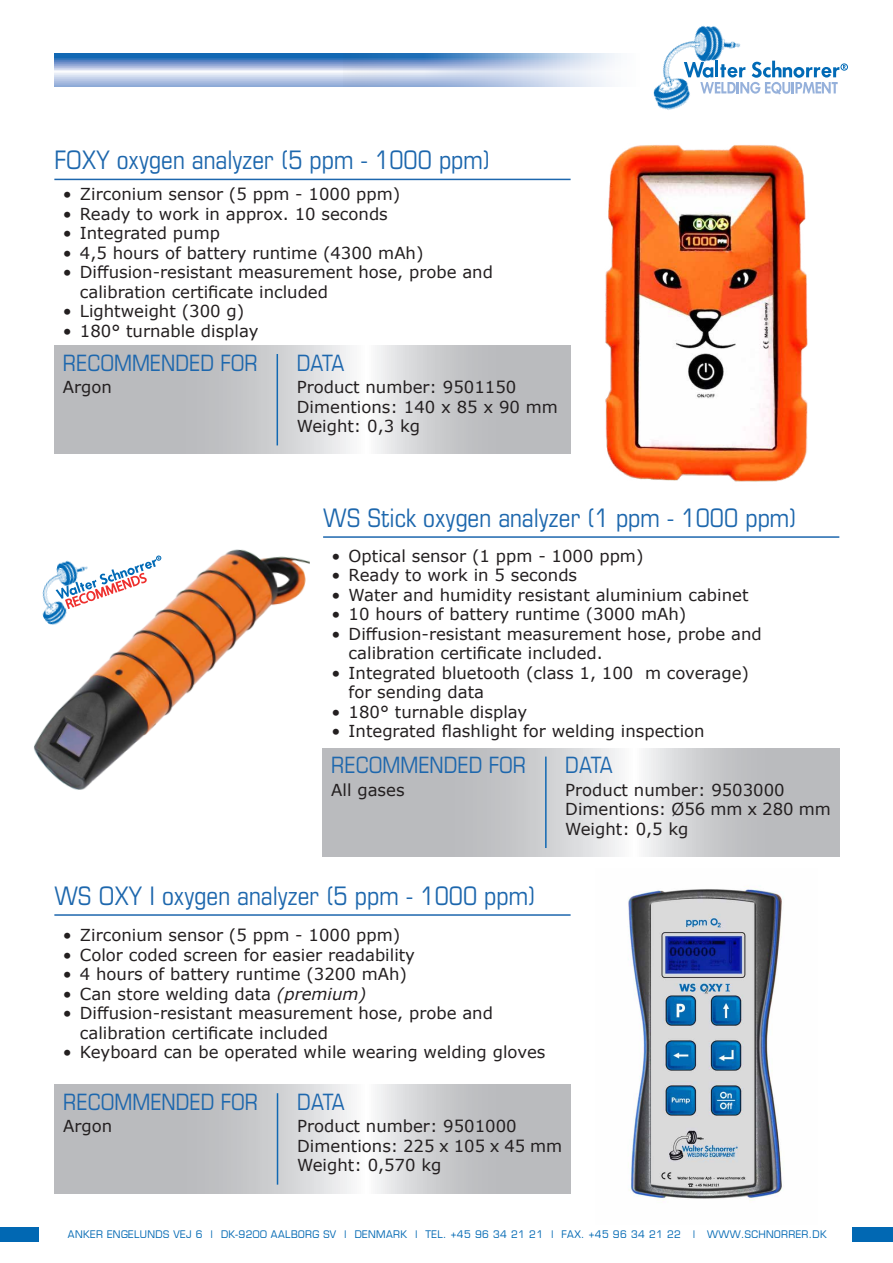
<style>
.page{position:relative;width:893px;height:1263px;background:#fff}
.page>*{position:absolute;margin:0;border:0;box-sizing:border-box;transform-origin:0 0}
.Overskrift{font:condensed 25.5px "Eurostile LT Std";color:#1d67ad}
.Overskrift-2{font:condensed 22.5px "Eurostile LT Std";color:#1d67ad}
.Brødtekst{font:16.5px/19.5px "Verdana";color:#231f20}
.t1{font:10.2px "Euromode Plain";letter-spacing:.04em;color:#0168b3;scale:.96 1}
.s1{font-style:italic}
</style>
<div class="page">
<div style="left:0;top:1227px;width:39px;height:15px;background:#0168b3"></div>
<div style="left:852px;top:1227px;width:41px;height:15px;background:#0168b3"></div>
<svg style="left:55px;top:53px;width:288px;height:33px"></svg>
<svg style="left:343px;top:53px;width:275px;height:33px"></svg>
<img style="left:654px;top:25px;width:87px;height:85px">
<div style="left:841px;top:64px;width:7px;height:6px;border:1px solid #016ab6;border-radius:50%"></div>
<svg style="left:684px;top:61px;width:162px;height:33px"></svg>
<img style="left:628px;top:889px;width:155px;height:312px">
<img style="left:605px;top:145px;width:203px;height:337px">
<img style="left:34px;top:549px;width:276px;height:241px">
<img style="left:38px;top:558px;width:52px;height:70px">
<svg style="left:56px;top:555px;width:105px;height:54px"></svg>
<hr style="left:54px;top:914px;width:517px;height:2px;background:#1d67ae">
<hr style="left:323px;top:536px;width:516px;height:2px;background:#1d67ae">
<svg style="left:54px;top:345px;width:517px;height:109px"></svg>
<hr style="left:277px;top:354px;width:1px;height:91px;background:#1168b3">
<svg style="left:323px;top:748px;width:516px;height:108px"></svg>
<hr style="left:545px;top:756px;width:2px;height:92px;background:#1168b3">
<svg style="left:55px;top:1085px;width:516px;height:108px"></svg>
<hr style="left:277px;top:1093px;width:1px;height:91px;background:#1168b3">
<hr style="left:54px;top:179px;width:517px;height:1px;background:#1d67ae">
<p class="Overskrift" style="left:54px;top:145px;width:437px">FOXY oxygen analyzer (5 ppm - 1000 ppm)</p>
<p class="Brødtekst" style="left:63px;top:184px;width:339px">• Zirconium sensor (5 ppm - 1000 ppm)</p>
<p class="Brødtekst" style="left:63px;top:204px;width:326px">• Ready to work in approx. 10 seconds</p>
<p class="Brødtekst" style="left:63px;top:223px;width:159px">• Integrated pump</p>
<p class="Brødtekst" style="left:63px;top:243px;width:362px">• 4,5 hours of battery runtime (4300 mAh)</p>
<p class="Brødtekst" style="left:80px;top:262px;width:415px;text-indent:-17px">• Diffusion-resistant measurement hose, probe and calibration certificate included</p>
<p class="Brødtekst" style="left:63px;top:301px;width:183px">• Lightweight (300 g)</p>
<p class="Brødtekst" style="left:63px;top:321px;width:197px">• 180° turnable display</p>
<p class="Overskrift-2" style="left:63px;top:349px;width:197px">RECOMMENDED FOR</p>
<p class="Overskrift-2" style="left:297px;top:349px;width:49px">DATA</p>
<p class="Brødtekst" style="left:63px;top:377px;width:51px">Argon</p>
<p class="Brødtekst" style="left:297px;top:377px;width:221px">Product number: 9501150</p>
<p class="Brødtekst" style="left:297px;top:397px;width:263px">Dimentions: 140 x 85 x 90 mm</p>
<p class="Brødtekst" style="left:297px;top:416px;width:125px">Weight: 0,3 kg</p>
<p class="Overskrift" style="left:323px;top:503px;width:475px">WS Stick oxygen analyzer (1 ppm - 1000 ppm)</p>
<p class="Brødtekst" style="left:332px;top:546px;width:313px">• Optical sensor (1 ppm - 1000 ppm)</p>
<p class="Brødtekst" style="left:332px;top:565px;width:247px">• Ready to work in 5 seconds</p>
<p class="Brødtekst" style="left:332px;top:585px;width:418px">• Water and humidity resistant aluminium cabinet</p>
<p class="Brødtekst" style="left:332px;top:604px;width:356px">• 10 hours of battery runtime (3000 mAh)</p>
<p class="Brødtekst" style="left:349px;top:624px;width:415px;text-indent:-17px">• Diffusion-resistant measurement hose, probe and calibration certificate included.</p>
<p class="Brødtekst" style="left:349px;top:663px;width:402px;text-indent:-17px">• Integrated bluetooth (class 1, 100 m coverage) for sending data</p>
<p class="Brødtekst" style="left:332px;top:702px;width:197px">• 180° turnable display</p>
<p class="Brødtekst" style="left:332px;top:721px;width:375px">• Integrated flashlight for welding inspection</p>
<p class="Overskrift-2" style="left:331px;top:752px;width:197px">RECOMMENDED FOR</p>
<p class="Overskrift-2" style="left:565px;top:752px;width:49px">DATA</p>
<p class="Brødtekst" style="left:331px;top:780px;width:75px">All gases</p>
<p class="Brødtekst" style="left:565px;top:780px;width:221px">Product number: 9503000</p>
<p class="Brødtekst" style="left:565px;top:799px;width:267px">Dimentions: Ø56 mm x 280 mm</p>
<p class="Brødtekst" style="left:565px;top:819px;width:125px">Weight: 0,5 kg</p>
<p class="Overskrift" style="left:54px;top:881px;width:483px">WS OXY I oxygen analyzer (5 ppm - 1000 ppm)</p>
<p class="Brødtekst" style="left:63px;top:925px;width:339px">• Zirconium sensor (5 ppm - 1000 ppm)</p>
<p class="Brødtekst" style="left:63px;top:945px;width:354px">• Color coded screen for easier readability</p>
<p class="Brødtekst" style="left:63px;top:964px;width:346px">• 4 hours of battery runtime (3200 mAh)</p>
<p class="Brødtekst" style="left:63px;top:984px;width:305px">• Can store welding data <span class="s1">(premium)</span></p>
<p class="Brødtekst" style="left:80px;top:1003px;width:415px;text-indent:-17px">• Diffusion-resistant measurement hose, probe and calibration certificate included</p>
<p class="Brødtekst" style="left:63px;top:1042px;width:484px">• Keyboard can be operated while wearing welding gloves</p>
<p class="Overskrift-2" style="left:63px;top:1088px;width:197px">RECOMMENDED FOR</p>
<p class="Overskrift-2" style="left:297px;top:1088px;width:49px">DATA</p>
<p class="Brødtekst" style="left:63px;top:1116px;width:51px">Argon</p>
<p class="Brødtekst" style="left:297px;top:1116px;width:221px">Product number: 9501000</p>
<p class="Brødtekst" style="left:297px;top:1136px;width:266px">Dimentions: 225 x 105 x 45 mm</p>
<p class="Brødtekst" style="left:297px;top:1155px;width:146px">Weight: 0,570 kg</p>
<p class="t1" style="left:68px;top:1228px;width:792px">ANKER ENGELUNDS VEJ 6 | DK-9200 AALBORG SV | DENMARK | TEL. +45 96 34 21 21 | FAX. +45 96 34 21 22 | WWW.SCHNORRER.DK</p>
</div>
